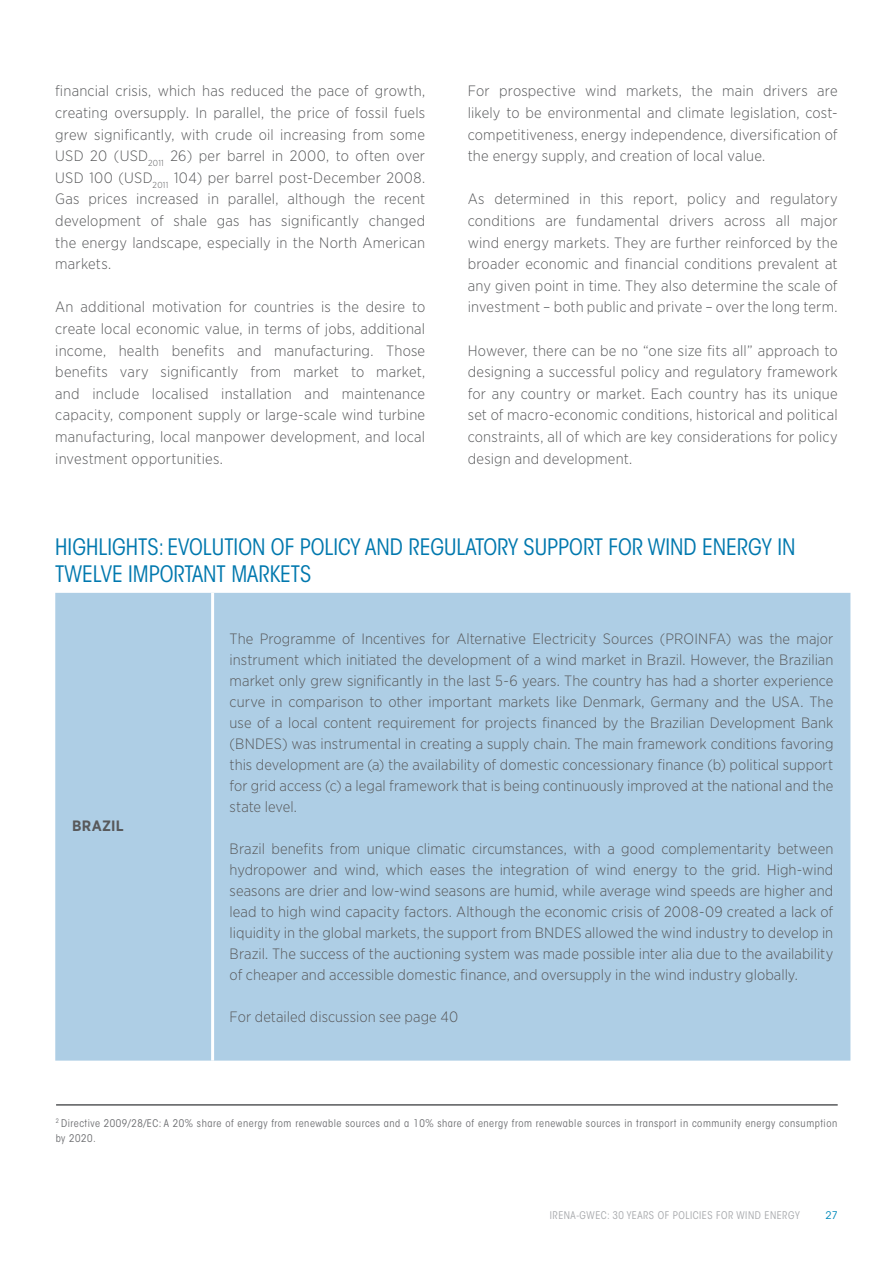
<style>
.page{position:relative;width:893px;height:1263px;background:#fff}
.page>*{position:absolute;margin:0;border:0;box-sizing:border-box;transform-origin:0 0}
.t1{font:condensed 22.5px "ITC Avant Garde Std";color:#0078ae}
.t2{font:300 15px/21.6px "Gotham Narrow";letter-spacing:.01em;color:#58595b;text-align:justify}
.t3{font:700 15px "Gotham Narrow";letter-spacing:.02em;color:#58595b}
.t4{font:condensed 10.5px/15px "ITC Avant Garde Std";letter-spacing:.05em;color:#6d6e71}
.t5{font:condensed 10.5px "ITC Avant Garde Std";letter-spacing:.05em;color:#a7a9ac}
.t6{font:10.5px "ITC Avant Garde Std";color:#008abb}
</style>
<div class="page">
<div style="left:55px;top:593px;width:795px;height:467px;background:#aecee5"></div>
<hr style="left:211px;top:593px;width:3px;height:467px;background:#fff">
<hr style="left:56px;top:1104px;width:782px;height:2px;background:#58595b">
<p class="t2" style="left:55px;top:80px;width:371px">financial crisis, which has reduced the pace of growth, creating oversupply. In parallel, the price of fossil fuels grew significantly, with crude oil increasing from some USD 20 (USD<sub>2011</sub> 26) per barrel in 2000, to often over USD 100 (USD<sub>2011</sub> 104) per barrel post-December 2008.<br>Gas prices increased in parallel, although the recent development of shale gas has significantly changed the energy landscape, especially in the North American markets.</p>
<p class="t2" style="left:55px;top:296px;width:371px">An additional motivation for countries is the desire to create local economic value, in terms of jobs, additional income, health benefits and manufacturing. Those benefits vary significantly from market to market, and include localised installation and maintenance capacity, component supply or large-scale wind turbine manufacturing, local manpower development, and local investment opportunities.</p>
<p class="t2" style="left:468px;top:80px;width:371px">For prospective wind markets, the main drivers are likely to be environmental and climate legislation, cost&shy;competitiveness, energy independence, diversification of the energy supply, and creation of local value.</p>
<p class="t2" style="left:468px;top:188px;width:371px">As determined in this report, policy and regulatory conditions are fundamental drivers across all major wind energy markets. They are further reinforced by the broader economic and financial conditions prevalent at any given point in time. They also determine the scale of investment – both public and private – over the long term.</p>
<p class="t2" style="left:468px;top:339px;width:371px">However, there can be no “one size fits all” approach to designing a successful policy and regulatory framework for any country or market. Each country has its unique set of macro-economic conditions, historical and political constraints, all of which are key considerations for policy design and development.</p>
<h1 class="t1" style="left:55px;top:533px;width:124px">Highlights: EVOLUTION</h1>
<h1 class="t1" style="left:271px;top:533px;width:108px">OF POLI CY AND</h1>
<h1 class="t1" style="left:408px;top:533px;width:12px">REGULATOR</h1>
<h1 class="t1" style="left:508px;top:533px;width:73px">Y SU PPORT</h1>
<h1 class="t1" style="left:608px;top:533px;width:12px">FOR</h1>
<h1 class="t1" style="left:648px;top:533px;width:13px">WIND</h1>
<h1 class="t1" style="left:702px;top:533px;width:13px">ENERG</h1>
<h1 class="t1" style="left:762px;top:533px;width:25px">Y IN</h1>
<h1 class="t1" style="left:55px;top:560px;width:12px">TWELVE</h1>
<h1 class="t1" style="left:128px;top:560px;width:44px">IM PORTANT</h1>
<h1 class="t1" style="left:231px;top:560px;width:13px">MARKETS</h1>
<p class="t3" style="left:72px;top:816px;width:53px">BRAZIL</p>
<p class="t2" style="left:230px;top:628px;width:605px;line-height:21px">The Programme of Incentives for Alternative Electricity Sources (PROINFA) was the major instrument which initiated the development of a wind market in Brazil. However, the Brazilian market only grew significantly in the last 5-6 years. The country has had a shorter experience curve in comparison to other important markets like Denmark, Germany and the USA. The use of a local content requirement for projects financed by the Brazilian Development Bank (BNDES) was instrumental in creating a supply chain. The main framework conditions favoring this development are (a) the availability of domestic concessionary finance (b) political support for grid access (c) a legal framework that is being continuously improved at the national and the state level.</p>
<p class="t2" style="left:230px;top:838px;width:605px;line-height:21px">Brazil benefits from unique climatic circumstances, with a good complementarity between hydropower and wind, which eases the integration of wind energy to the grid. High-wind seasons are drier and low-wind seasons are humid, while average wind speeds are higher and lead to high wind capacity factors. Although the economic crisis of 2008-09 created a lack of liquidity in the global markets, the support from BNDES allowed the wind industry to develop in Brazil. The success of the auctioning system was made possible inter alia due to the availability of cheaper and accessible domestic finance, and oversupply in the wind industry globally.</p>
<p class="t2" style="left:230px;top:1005px;width:230px">For detailed discussion see page 40</p>
<p class="t4" style="left:56px;top:1115px;width:783px"><sup>2</sup> Directive 2009/28/EC: A 20% share of energy from renewable sources and a 10% share of energy from renewable sources in transport in community energy consumption by 2020.</p>
<p class="t5" style="left:550px;top:1209px;width:251px">IRENA-GWEC: 30 YEARS OF POLICIES FOR WIND ENERGY</p>
<p class="t6" style="left:826px;top:1209px;width:14px">27</p>
</div>
